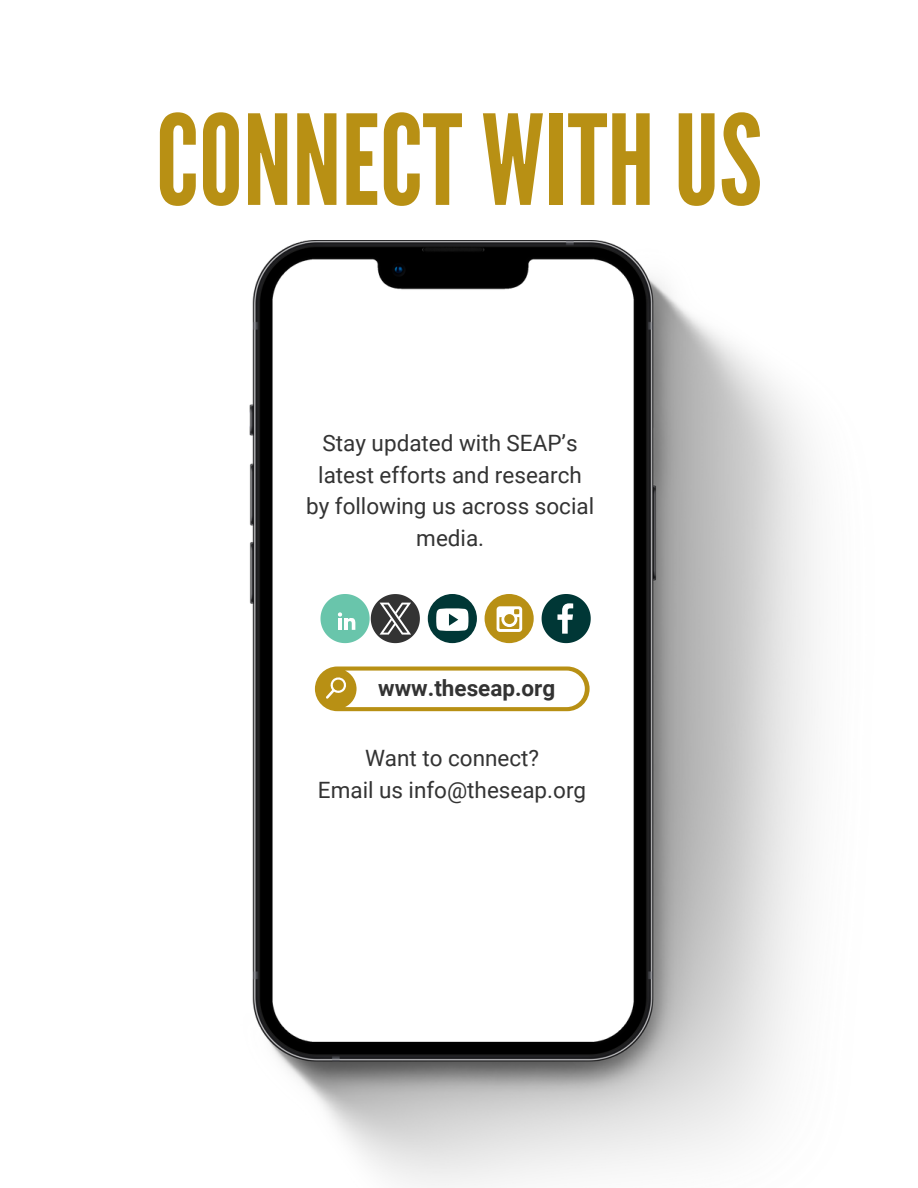
<style>
.page{position:relative;width:918px;height:1188px;background:#fff}
.page>*{position:absolute;margin:0;border:0;box-sizing:border-box;transform-origin:0 0}
.t1{font:124.65px "League Gothic";color:#b89014}
.t2{font:22.5px/31.5px "Roboto";color:#333;text-align:center}
.t3{font:700 22.5px "Roboto";color:#333}
</style>
<div class="page">
<img style="left:249px;top:241px;width:566px;height:945px">
<svg style="left:542px;top:594px;width:49px;height:49px"></svg>
<div style="left:485px;top:594px;width:49px;height:49px;background:#b89014;border-radius:50%"></div>
<svg style="left:497px;top:606px;width:25px;height:26px"></svg>
<div style="left:428px;top:594px;width:49px;height:49px;background:#003736;border-radius:50%"></div>
<svg style="left:436px;top:608px;width:32px;height:23px"></svg>
<svg style="left:321px;top:594px;width:99px;height:49px"></svg>
<svg style="left:315px;top:667px;width:275px;height:44px;fill:#b89014"></svg>
<svg style="left:326px;top:671px;width:259px;height:36px"></svg>
<h1 class="t1" style="left:156px;top:88px;width:608px">CONNECT WITHUS</h1>
<p class="t2" style="left:306px;top:428px;width:290px">Stay updated with SEAP’s latest efforts and research by following us across social media.</p>
<p class="t3" style="left:378px;top:675px;width:179px">www.theseap.org</p>
<p class="t2" style="left:318px;top:743px;width:270px">Want to connect?<br>Email us info@theseap.org</p>
</div>
